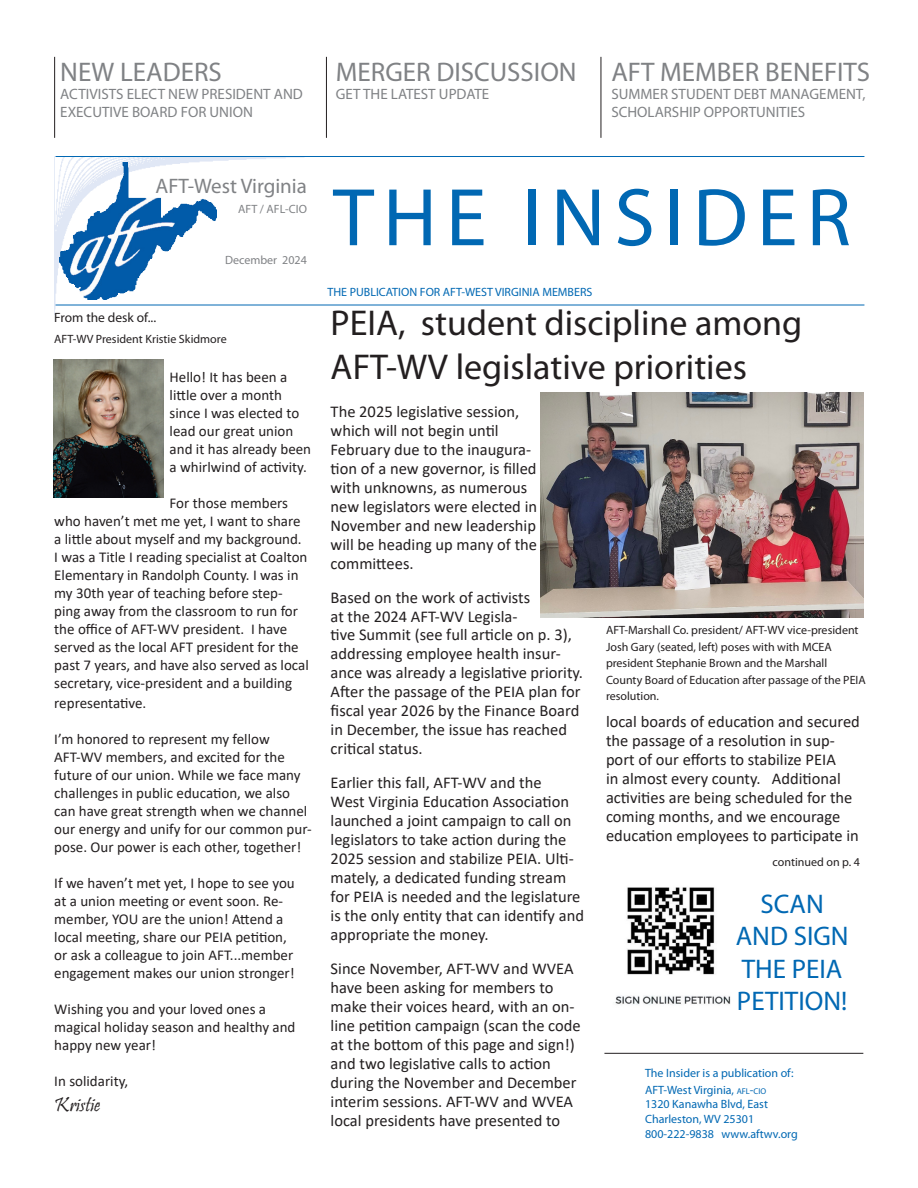
<style>
.page{position:relative;width:918px;height:1188px;background:#fff}
.page>*{position:absolute;margin:0;border:0;box-sizing:border-box;transform-origin:0 0}
.t1{font:82.5px "Myriad Pro";letter-spacing:.11em;color:#0168b3}
.t2{font:36px/43.2px "Myriad Pro";color:#231f20}
.t3{font:27px "Myriad Pro";color:#808285}
.t4{font:27px/32.4px "Myriad Pro";color:#0168b3;text-align:center}
.t5{font:21px "Myriad Pro";color:#808285}
.t6{font:21px "Pristina";color:#231f20}
.t7{font:16.5px/19px "Calibri";color:#231f20}
.t8{font:15px/18px "Calibri";color:#231f20}
.t9{font:15px/18px "Myriad Pro";color:#808285}
.t10{font:13.5px "Myriad Pro";color:#231f20}
.t11{font:12px/16.5px "Myriad Pro";color:#231f20}
.t12{font:12px "Myriad Pro";color:#0168b3}
.t13{font:12px "Myriad Pro";color:#808285}
.s1{font-size:8.4px}
.s2{font-style:inherit}
</style>
<div class="page">
<img style="left:54px;top:157px;width:263px;height:157px">
<img style="left:60px;top:162px;width:157px;height:137px">
<hr style="left:56px;top:156px;width:808px;height:1px;background:#0168b3">
<hr style="left:56px;top:305px;width:808px;height:1px;background:#0168b3">
<hr style="left:604px;top:1053px;width:259px;height:1px;background:#231f20">
<hr style="left:326px;top:57px;width:1px;height:81px;background:#231f20">
<hr style="left:54px;top:57px;width:1px;height:81px;background:#231f20">
<hr style="left:601px;top:57px;width:1px;height:81px;background:#231f20">
<img style="left:615px;top:887px;width:116px;height:118px">
<img style="left:541px;top:393px;width:323px;height:224px">
<img style="left:53px;top:359px;width:111px;height:138px">
<p class="t3" style="left:60px;top:56px;width:163px">NEW LEADERS</p>
<p class="t9" style="left:60px;top:85px;width:244px">ACTIVISTS ELECT NEW PRESIDENT AND<br>EXECUTIVE BOARD FOR UNION</p>
<p class="t3" style="left:336px;top:56px;width:242px">MERGER DISCUSSION</p>
<p class="t9" style="left:336px;top:85px;width:155px">GET THE LATEST UPDATE</p>
<p class="t3" style="left:611px;top:56px;width:260px">AFT MEMBER BENEFITS</p>
<p class="t9" style="left:611px;top:85px;width:256px">SUMMER STUDENT DEBT MANAGEMENT,</p>
<p class="t9" style="left:611px;top:103px;width:195px">SCHOLARSHIP OPPORTUNITIES</p>
<p class="t5" style="left:156px;top:173px;width:153px">AFT-West Virginia</p>
<p class="t13" style="left:238px;top:201px;width:70px">AFT / AFL-CIO</p>
<p class="t13" style="left:225px;top:253px;width:83px">December 2024</p>
<p class="t10" style="left:54px;top:309px;width:103px">From the desk of...</p>
<p class="t11" style="left:54px;top:331px;width:174px">AFT-WV President Kristie Skidmore</p>
<p class="t8" style="left:170px;top:368px;width:143px">Hello! It has been a little over a month since I was elected to lead our great union and it has already been a whirlwind of activity.</p>
<p class="t8" style="left:54px;top:494px;width:256px;text-indent:115px">For those members who haven’t met me yet, I want to share a little about myself and my background.<br>I was a Title I reading specialist at Coalton Elementary in Randolph County. I was in my 30th year of teaching before step&shy;ping away from the classroom to run for the office of AFT-WV president. I have served as the local AFT president for the past 7 years, and have also served as local secretary, vice-president and a building</p>
<p class="t8" style="left:54px;top:694px;width:94px">representative.</p>
<p class="t8" style="left:54px;top:730px;width:259px">I’m honored to represent my fellow AFT-WV members, and excited for the future of our union. While we face many challenges in public education, we also can have great strength when we channel our energy and unify for our common pur&shy;pose. Our power is each other, together!</p>
<p class="t8" style="left:54px;top:874px;width:242px">If we haven’t met yet, I hope to see you at a union meeting or event soon. Re&shy;member, YOU are the union! Attend a local meeting, share our PEIA petition, or ask a colleague to join AFT...member engagement makes our union stronger!</p>
<p class="t8" style="left:54px;top:1000px;width:243px">Wishing you and your loved ones a magical holiday season and healthy and happy new year!</p>
<p class="t8" style="left:54px;top:1072px;width:75px">In solidarity,</p>
<p class="t6" style="left:54px;top:1093px;width:48px">Kristie</p>
<p class="t1" style="left:333px;top:167px;width:519px">THE INSIDER</p>
<p class="t12" style="left:327px;top:285px;width:266px">THE PUBLICATION FOR AFT-WEST VIRGINIA MEMBERS</p>
<p class="t2" style="left:331px;top:301px;width:473px">PEIA, student discipline among<br>AFT-WV legislative priorities</p>
<p class="t7" style="left:331px;top:401px;width:208px">The 2025 legislative session, which will not begin until<br>February due to the inaugura&shy;tion of a new governor, is filled with unknowns, as numerous new legislators were elected in<br>November and new leadership will be heading up many of the committees.</p>
<p class="t7" style="left:331px;top:587px;width:254px">Based on the work of activists<br>at the 2024 AFT-WV Legisla-<br>tive Summit (see full article on p. 3), addressing employee health insur&shy;ance was already a legislative priority.<br>After the passage of the PEIA plan for fiscal year 2026 by the Finance Board in December, the issue has reached critical status.</p>
<p class="t7" style="left:331px;top:773px;width:255px">Earlier this fall, AFT-WV and the<br>West Virginia Education Association launched a joint campaign to call on legislators to take action during the 2025 session and stabilize PEIA. Ulti&shy;mately, a dedicated funding stream for PEIA is needed and the legislature is the only entity that can identify and appropriate the money.</p>
<p class="t7" style="left:331px;top:959px;width:252px">Since November, AFT-WV and WVEA have been asking for members to make their voices heard, with an on&shy;line petition campaign (scan the code at the bottom of this page and sign!) and two legislative calls to action during the November and December interim sessions. AFT-WV and WVEA local presidents have presented to</p>
<p class="t11" style="left:606px;top:622px;width:261px">AFT-Marshall Co. president/ AFT-WV vice-president Josh Gary (seated, left) poses with with MCEA president Stephanie Brown and the Marshall County Board of Education after passage of the PEIA resolution.</p>
<p class="t7" style="left:606px;top:712px;width:255px">local boards of education and secured the passage of a resolution in sup&shy;port of our efforts to stabilize PEIA<br>in almost every county. Additional activities are being scheduled for the coming months, and we encourage education employees to participate in</p>
<p class="t11" style="left:773px;top:853px;width:89px">continued on p. 4</p>
<p class="t4" style="left:736px;top:887px;width:114px">SCAN<br>AND SIGN<br>THE PEIA<br>PETITION!</p>
<p class="t12" style="left:645px;top:1066px;width:150px">The Insider is a publication of:</p>
<p class="t12" style="left:645px;top:1082px;width:123px">AFT-West Virginia, <span class="s1">AFL</span><span class="s2">-</span><span class="s1">CIO</span></p>
<p class="t12" style="left:645px;top:1097px;width:124px">1320 Kanawha Blvd, East</p>
<p class="t12" style="left:645px;top:1111px;width:111px">Charleston, WV 25301</p>
<p class="t12" style="left:645px;top:1127px;width:154px">800-222-9838 www.aftwv.org</p>
</div>
